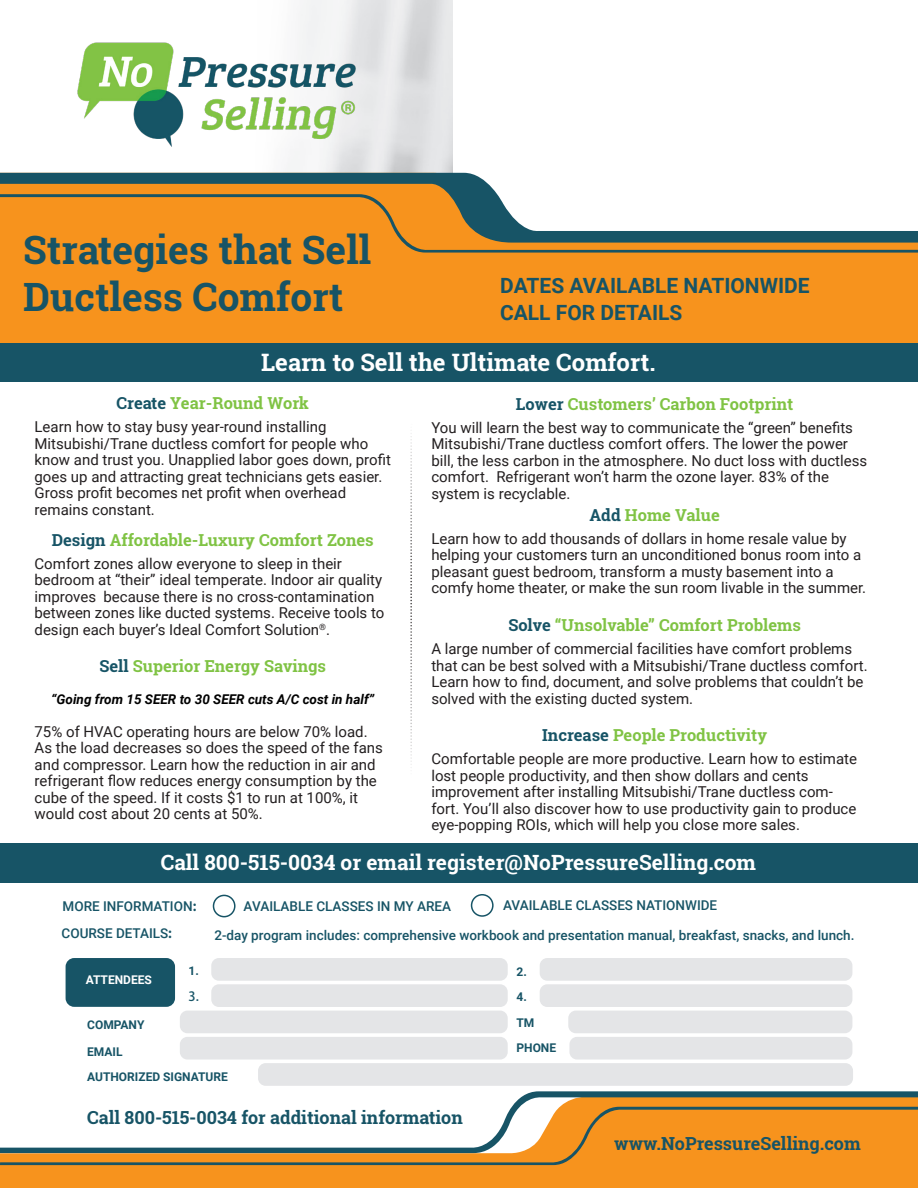
<style>
.page{position:relative;width:918px;height:1188px;background:#fff}
.page>*{position:absolute;margin:0;border:0;box-sizing:border-box;transform-origin:0 0}
.t1{font:700 39px/46.8px "Roboto Slab";color:#175466}
.t2{font:700 24px "Roboto Slab";color:#fff}
.t3{font:700 21px "Roboto Slab";color:#fff}
.t4{font:700 21px "Roboto";color:#175466}
.t5{font:700 18px "Roboto Slab";color:#175466}
.t6{font:700 16.5px "Roboto Slab";color:#80c344}
.White_Text{font:15px/16.5px "Roboto";color:#231f20}
.t7{font:500 13.5px "Roboto";color:#175466}
.t8{font:italic 700 13.5px "Roboto";color:#000}
.t9{font:500 12.75px "Koz Go Pr 6 N";color:#175466}
.t10{font:700 12px "Roboto";color:#175466}
.t11{font:700 12px "Roboto";color:#fff}
.s1{color:#175466}
.s2{font-family:"Koz Go Pr 6 N";font-weight:700}
.s3{font-family:"Roboto";font-weight:700;font-size:12px}
</style>
<div class="page">
<div style="left:0;top:1165px;width:918px;height:23px;background:#f7931d"></div>
<div style="left:0;top:253px;width:918px;height:90px;background:#f7931d"></div>
<img style="left:77px;top:10px;width:301px;height:155px">
<svg style="left:0;top:173px;width:497px;height:21px;background:#7c7249"></svg>
<svg style="left:0;top:194px;width:918px;height:59px;fill:#f7931d"></svg>
<svg style="left:410px;top:433px;width:2px;height:335px"></svg>
<div style="left:0;top:843px;width:918px;height:40px;background:#175466"></div>
<div style="left:211px;top:958px;width:297px;height:23px;background:#e4e5e7;border-radius:8px"></div>
<div style="left:211px;top:984px;width:297px;height:23px;background:#e4e5e7;border-radius:8px"></div>
<div style="left:180px;top:1011px;width:328px;height:22px;background:#e4e5e7;border-radius:8px"></div>
<div style="left:258px;top:1063px;width:595px;height:23px;background:#e4e5e7;border-radius:8px"></div>
<div style="left:180px;top:1037px;width:328px;height:23px;background:#e4e5e7;border-radius:8px"></div>
<div style="left:540px;top:958px;width:312px;height:23px;background:#e4e5e7;border-radius:8px"></div>
<div style="left:540px;top:984px;width:312px;height:23px;background:#e4e5e7;border-radius:8px"></div>
<div style="left:568px;top:1011px;width:284px;height:22px;background:#e4e5e7;border-radius:8px"></div>
<div style="left:569px;top:1037px;width:283px;height:23px;background:#e4e5e7;border-radius:8px"></div>
<svg style="left:511px;top:1091px;width:407px;height:16px;background:#a08550"></svg>
<svg style="left:0;top:1107px;width:918px;height:58px"></svg>
<div style="left:66px;top:958px;width:109px;height:49px;background:#175466;border-radius:9px"></div>
<div style="left:213px;top:895px;width:23px;height:22px;border:2px solid #175466;border-radius:50%"></div>
<div style="left:471px;top:894px;width:23px;height:23px;border:2px solid #175466;border-radius:50%"></div>
<div style="left:0;top:343px;width:918px;height:38px;background:#175466"></div>
<p class="t1" style="left:23px;top:226px;width:349px">Strategies that Sell<br>Ductless Comfort</p>
<p class="t4" style="left:500px;top:271px;width:311px">DATES AVAILABLE NATIONWIDE</p>
<p class="t4" style="left:500px;top:298px;width:184px">CALL FOR DETAILS</p>
<p class="t2" style="left:261px;top:346px;width:396px">Learn to Sell the Ultimate Comfort.</p>
<p class="t6" style="left:117px;top:392px;width:194px"><span class="s1">Create</span> Year-Round Work</p>
<p class="White_Text" style="left:35px;top:418px;width:358px">Learn how to stay busy year-round installing Mitsubishi/Trane ductless comfort for people who know and trust you. Unapplied labor goes down, profit goes up and attracting great technicians gets easier.<br>Gross profit becomes net profit when overhead remains constant.</p>
<p class="t6" style="left:52px;top:528px;width:323px"><span class="s1">Design</span> Affordable-Luxury Comfort Zones</p>
<p class="White_Text" style="left:35px;top:555px;width:351px">Comfort zones allow everyone to sleep in their bedroom at “their” ideal temperate. Indoor air quality improves because there is no cross-contamination between zones like ducted systems. Receive tools to design each buyer’s Ideal Comfort Solution<sup>®</sup>.</p>
<p class="t6" style="left:99px;top:655px;width:228px"><span class="s1">Sell</span> Superior Energy Savings</p>
<p class="t8" style="left:51px;top:690px;width:324px">“Going from 15 SEER to 30 SEER cuts A/C cost in half”</p>
<p class="White_Text" style="left:35px;top:723px;width:350px">75% of HVAC operating hours are below 70% load.<br>As the load decreases so does the speed of the fans and compressor. Learn how the reduction in air and refrigerant flow reduces energy consumption by the cube of the speed. If it costs $1 to run at 100%, it would cost about 20 cents at 50%.</p>
<p class="t6" style="left:516px;top:392px;width:279px"><span class="s1">Lower</span> Customers’ Carbon Footprint</p>
<p class="White_Text" style="left:431px;top:419px;width:437px">You will learn the best way to communicate the “green” benefits Mitsubishi/Trane ductless comfort offers. The lower the power bill, the less carbon in the atmosphere. No duct loss with ductless comfort. Refrigerant won’t harm the ozone layer. 83% of the system is recyclable.</p>
<p class="t6" style="left:589px;top:503px;width:132px"><span class="s1">Add</span> Home Value</p>
<p class="White_Text" style="left:431px;top:530px;width:436px">Learn how to add thousands of dollars in home resale value by helping your customers turn an unconditioned bonus room into a pleasant guest bedroom, transform a musty basement into a comfy home theater, or make the sun room livable in the summer.</p>
<p class="t6" style="left:508px;top:614px;width:294px"><span class="s1">Solve</span> “Unsolvable” Comfort Problems</p>
<p class="White_Text" style="left:431px;top:640px;width:438px">A large number of commercial facilities have comfort problems that can be best solved with a Mitsubishi/Trane ductless comfort.<br>Learn how to find, document, and solve problems that couldn’t be solved with the existing ducted system.</p>
<p class="t6" style="left:542px;top:724px;width:226px"><span class="s1">Increase</span> People Productivity</p>
<p class="White_Text" style="left:431px;top:750px;width:427px">Comfortable people are more productive. Learn how to estimate lost people productivity, and then show dollars and cents improvement after installing Mitsubishi/Trane ductless com&shy;fort. You’ll also discover how to use productivity gain to produce eye-popping ROIs, which will help you close more sales.</p>
<p class="t3" style="left:161px;top:848px;width:597px">Call 800-515-0034 or email register@NoPressureSelling.com</p>
<p class="t7" style="left:63px;top:897px;width:135px">MORE INFORMATION<span class="s2">:</span></p>
<p class="t7" style="left:62px;top:924px;width:112px">COURSE DETAILS<span class="s2">:</span></p>
<p class="t7" style="left:244px;top:896px;width:209px">AVAILABLE CLASSES IN MY AREA</p>
<p class="t7" style="left:503px;top:896px;width:216px">AVAILABLE CLASSES NATIONWIDE</p>
<p class="t7" style="left:214px;top:926px;width:642px">2-day program includes: comprehensive workbook and presentation manual, breakfast, snacks, and lunch.</p>
<p class="t10" style="left:189px;top:963px;width:12px">1.</p>
<p class="t9" style="left:189px;top:989px;width:12px">3<span class="s3">.</span></p>
<p class="t10" style="left:516px;top:964px;width:12px">2.</p>
<p class="t10" style="left:516px;top:988px;width:12px">4.</p>
<p class="t11" style="left:86px;top:972px;width:68px">ATTENDEES</p>
<p class="t10" style="left:87px;top:1017px;width:59px">COMPANY</p>
<p class="t10" style="left:516px;top:1015px;width:19px">TM</p>
<p class="t10" style="left:87px;top:1043px;width:37px">EMAIL</p>
<p class="t10" style="left:87px;top:1068px;width:142px">AUTHORIZED SIGNATURE</p>
<p class="t10" style="left:516px;top:1040px;width:41px">PHONE</p>
<p class="t5" style="left:87px;top:1106px;width:377px">Call 800-515-0034 for additional information</p>
<p class="t5" style="left:614px;top:1131px;width:248px">www.NoPressureSelling.com</p>
</div>
